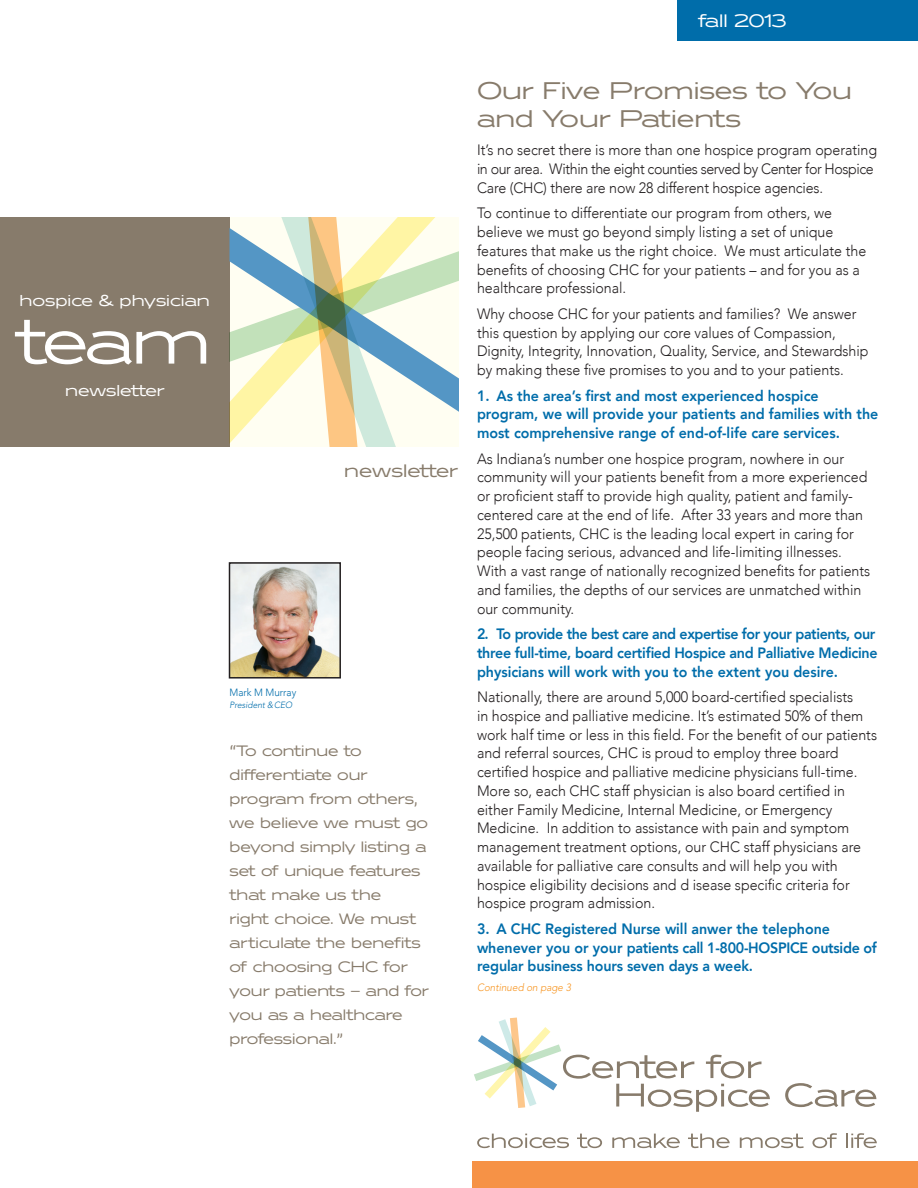
<style>
.page{position:relative;width:918px;height:1188px;background:#fff}
.page>*{position:absolute;margin:0;border:0;box-sizing:border-box;transform-origin:0 0}
.t1{font:500 62.55px "Ronsard Crystal";color:#fff}
.t2{font:500 24px/28.5px "Ronsard Crystal";color:#877b6b}
.t3{font:500 18px "Ronsard Crystal";color:#877b6b}
.t4{font:500 18px "Ronsard Crystal";color:#fff}
.t5{font:500 15.75px "Ronsard Crystal";color:#fff}
.t6{font:300 15px/18.8px "Avenir";color:#231f20;scale:.95 1}
.t7{font:800 15px/18.8px "Avenir";color:#006daa;scale:.95 1}
.t8{font:500 15px/24px "Ronsard Crystal";color:#877b6b}
.t9{font:800 15px/18.8px "Avenir";letter-spacing:-.02em;color:#006daa;scale:.95 1}
.t10{font:italic 300 10.5px "Avenir LT Std";color:#f7931d;scale:.95 1}
.t11{font:300 10.5px "Avenir";color:#006daa;scale:.95 1}
.t12{font:italic 300 9px "Avenir LT Std";color:#006daa;scale:.95 1}
</style>
<div class="page">
<div style="left:678px;top:0;width:240px;height:40px;background:#006daa"></div>
<div style="left:0;top:217px;width:230px;height:230px;background:#877b6b"></div>
<div style="left:472px;top:1161px;width:446px;height:27px;background:#f69246"></div>
<svg style="left:785px;top:1083px;width:91px;height:24px"></svg>
<svg style="left:477px;top:1134px;width:92px;height:14px"></svg>
<svg style="left:577px;top:1134px;width:25px;height:14px"></svg>
<svg style="left:612px;top:1134px;width:68px;height:14px"></svg>
<svg style="left:688px;top:1134px;width:42px;height:14px"></svg>
<svg style="left:740px;top:1134px;width:64px;height:14px"></svg>
<svg style="left:812px;top:1133px;width:25px;height:15px"></svg>
<svg style="left:846px;top:1133px;width:31px;height:15px"></svg>
<svg style="left:474px;top:1018px;width:296px;height:94px"></svg>
<img style="left:232px;top:565px;width:106px;height:111px">
<div style="left:229px;top:562px;width:112px;height:117px;border:2px solid #231f20"></div>
<svg style="left:230px;top:217px;width:229px;height:230px"></svg>
<p class="t4" style="left:698px;top:9px;width:90px">fall 2013</p>
<p class="t5" style="left:20px;top:290px;width:192px">hospice &amp; physician</p>
<h1 class="t1" style="left:16px;top:302px;width:196px">team</h1>
<p class="t5" style="left:65px;top:380px;width:101px">newsletter</p>
<p class="t3" style="left:344px;top:459px;width:115px">newsletter</p>
<p class="t11" style="left:230px;top:687px;width:72px">Mark M Murray</p>
<p class="t12" style="left:230px;top:700px;width:68px">President &amp; CEO</p>
<p class="t8" style="left:229px;top:739px;width:201px">“To continue to differentiate our program from others, we believe we must go beyond simply listing a set of unique features that make us the<br>right choice. We must articulate the benefits of choosing CHC for your patients – and for you as a healthcare professional.”</p>
<h2 class="t2" style="left:477px;top:76px;width:377px">Our Five Promises to You and Your Patients</h2>
<p class="t6" style="left:477px;top:141px;width:423px">It’s no secret there is more than one hospice program operating in our area. Within the eight counties served by Center for Hospice<br>Care (CHC) there are now 28 different hospice agencies.</p>
<p class="t6" style="left:477px;top:204px;width:411px">To continue to differentiate our program from others, we believe we must go beyond simply listing a set of unique features that make us the right choice. We must articulate the benefits of choosing CHC for your patients – and for you as a healthcare professional.</p>
<p class="t6" style="left:477px;top:304px;width:414px">Why choose CHC for your patients and families? We answer this question by applying our core values of Compassion, Dignity, Integrity, Innovation, Quality, Service, and Stewardship by making these five promises to you and to your patients.</p>
<p class="t7" style="left:477px;top:385px;width:424px">1. As the area’s first and most experienced hospice program, we will provide your patients and families with the most comprehensive range of end-of-life care services.</p>
<p class="t6" style="left:477px;top:449px;width:416px">As Indiana’s number one hospice program, nowhere in our community will your patients benefit from a more experienced or proficient staff to provide high quality, patient and family&shy;centered care at the end of life. After 33 years and more than 25,500 patients, CHC is the leading local expert in caring for people facing serious, advanced and life-limiting illnesses.<br>With a vast range of nationally recognized benefits for patients and families, the depths of our services are unmatched within our community.</p>
<p class="t9" style="left:477px;top:624px;width:423px">2. To provide the best care and expertise for your patients, our three full-time, board certified Hospice and Palliative Medicine physicians will work with you to the extent you desire.</p>
<p class="t6" style="left:477px;top:688px;width:423px">Nationally, there are around 5,000 board-certified specialists<br>in hospice and palliative medicine. It’s estimated 50% of them work half time or less in this field. For the benefit of our patients and referral sources, CHC is proud to employ three board certified hospice and palliative medicine physicians full-time.<br>More so, each CHC staff physician is also board certified in either Family Medicine, Internal Medicine, or Emergency Medicine. In addition to assistance with pain and symptom management treatment options, our CHC staff physicians are available for palliative care consults and will help you with hospice eligibility decisions and d isease specific criteria for hospice program admission.</p>
<p class="t7" style="left:477px;top:918px;width:422px">3. A CHC Registered Nurse will anwer the telephone whenever you or your patients call 1-800-HOSPICE outside of regular business hours seven days a week.</p>
<p class="t10" style="left:477px;top:981px;width:100px">Continued on page 3</p>
</div>
